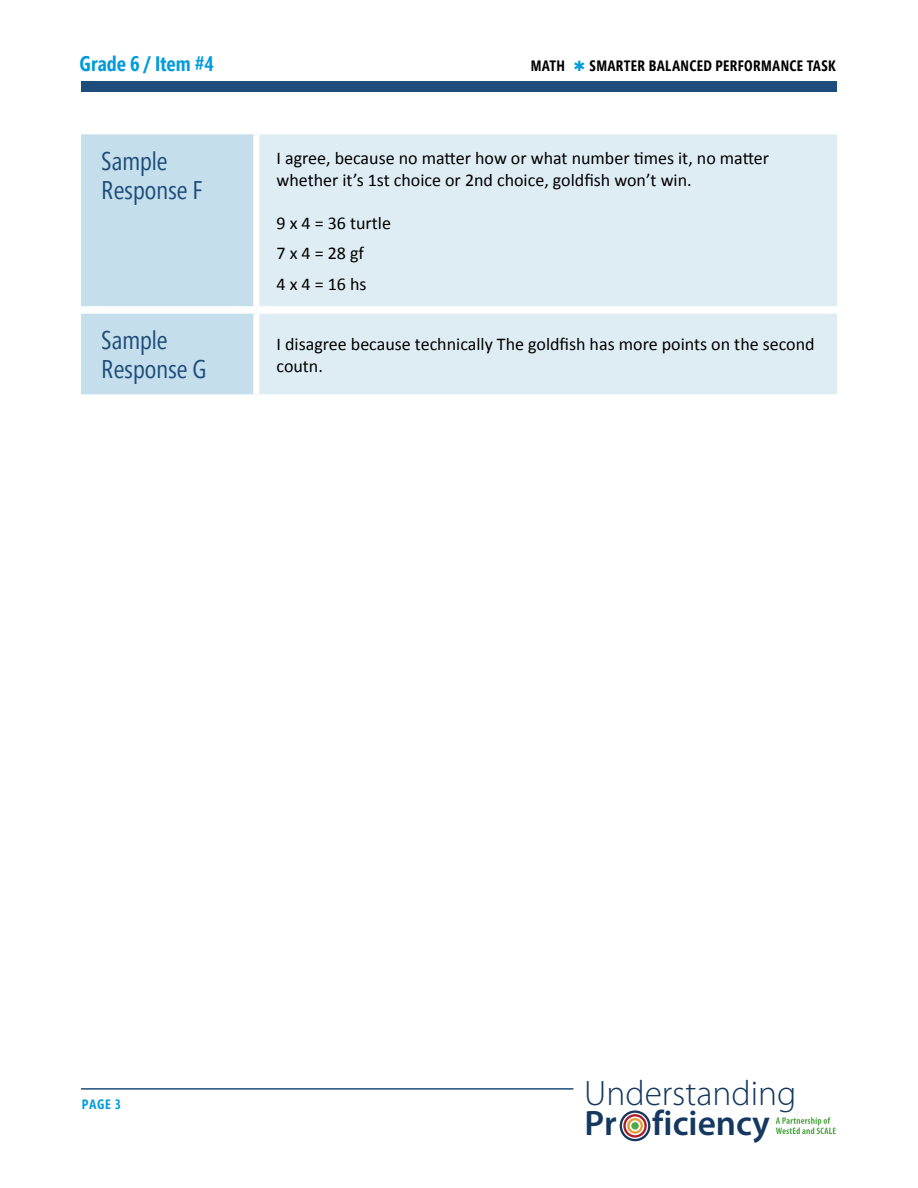
<style>
.page{position:relative;width:918px;height:1188px;background:#fff}
.page>*{position:absolute;margin:0;border:0;box-sizing:border-box;transform-origin:0 0}
.t1{font:300 35.4px "Myriad Pro";color:#143860}
.t2{font:600 35.4px "Myriad Pro";color:#143860}
.Table_H1_Left_Column{font:25.5px/28.5px "Segoe Pro Cond";color:#1e4c7b}
.t3{font:700 21px "Segoe Pro Cond";color:#009bdb}
.Table_body{font:18px/21.6px "Calibri";color:#000}
.Table_body_space_bef{font:18px "Calibri";color:#000}
.t4{font:700 15px "Segoe Pro Cond";letter-spacing:.02em;color:#000}
.t5{font:700 13.5px "Segoe Pro Cond";color:#009bdb}
.s1{color:#009bdb}
</style>
<div class="page">
<hr style="left:81px;top:1088px;width:492px;height:2px;background:#1e4c7b">
<svg style="left:776px;top:1117px;width:60px;height:17px"></svg>
<div style="left:620px;top:1110px;width:30px;height:31px;border:2px solid #143860;border-radius:50%"></div>
<div style="left:623px;top:1114px;width:24px;height:24px;border:2px solid #ad1f28;border-radius:50%"></div>
<div style="left:627px;top:1118px;width:16px;height:16px;border:2px solid #e49f39;border-radius:50%"></div>
<div style="left:631px;top:1122px;width:8px;height:8px;background:#52a947;border-radius:50%"></div>
<div style="left:81px;top:82px;width:756px;height:10px;background:#1e4c7b"></div>
<div style="left:81px;top:134px;width:172px;height:260px;background:#c4deeb"></div>
<div style="left:259px;top:134px;width:578px;height:260px;background:#deecf3"></div>
<div style="left:81px;top:306px;width:175px;height:8px;background:#fff"></div>
<div style="left:256px;top:306px;width:581px;height:8px;background:#fff"></div>
<p class="t3" style="left:80px;top:50px;width:136px">Grade 6 / Item #4</p>
<p class="t4" style="left:531px;top:56px;width:306px">MATH <span class="s1">✱</span> SMARTER BALANCED PERFORMANCE TASK</p>
<p class="Table_H1_Left_Column" style="left:101px;top:147px;width:103px">Sample<br>Response F</p>
<p class="Table_body" style="left:277px;top:148px;width:494px">I agree, because no matter how or what number times it, no matter whether it’s 1st choice or 2nd choice, goldfish won’t win.</p>
<p class="Table_body_space_bef" style="left:277px;top:212px;width:116px">9 x 4 = 36 turtle</p>
<p class="Table_body" style="left:277px;top:243px;width:89px">7 x 4 = 28 gf</p>
<p class="Table_body" style="left:277px;top:273px;width:92px">4 x 4 = 16 hs</p>
<p class="Table_H1_Left_Column" style="left:101px;top:326px;width:107px">Sample<br>Response G</p>
<p class="Table_body" style="left:277px;top:333px;width:540px">I disagree because technically The goldfish has more points on the second coutn.</p>
<p class="t5" style="left:82px;top:1096px;width:41px">PAGE 3</p>
<h1 class="t1" style="left:584px;top:1072px;width:214px">Understanding</h1>
<h1 class="t2" style="left:584px;top:1100px;width:187px">Pr ficiency</h1>
</div>
